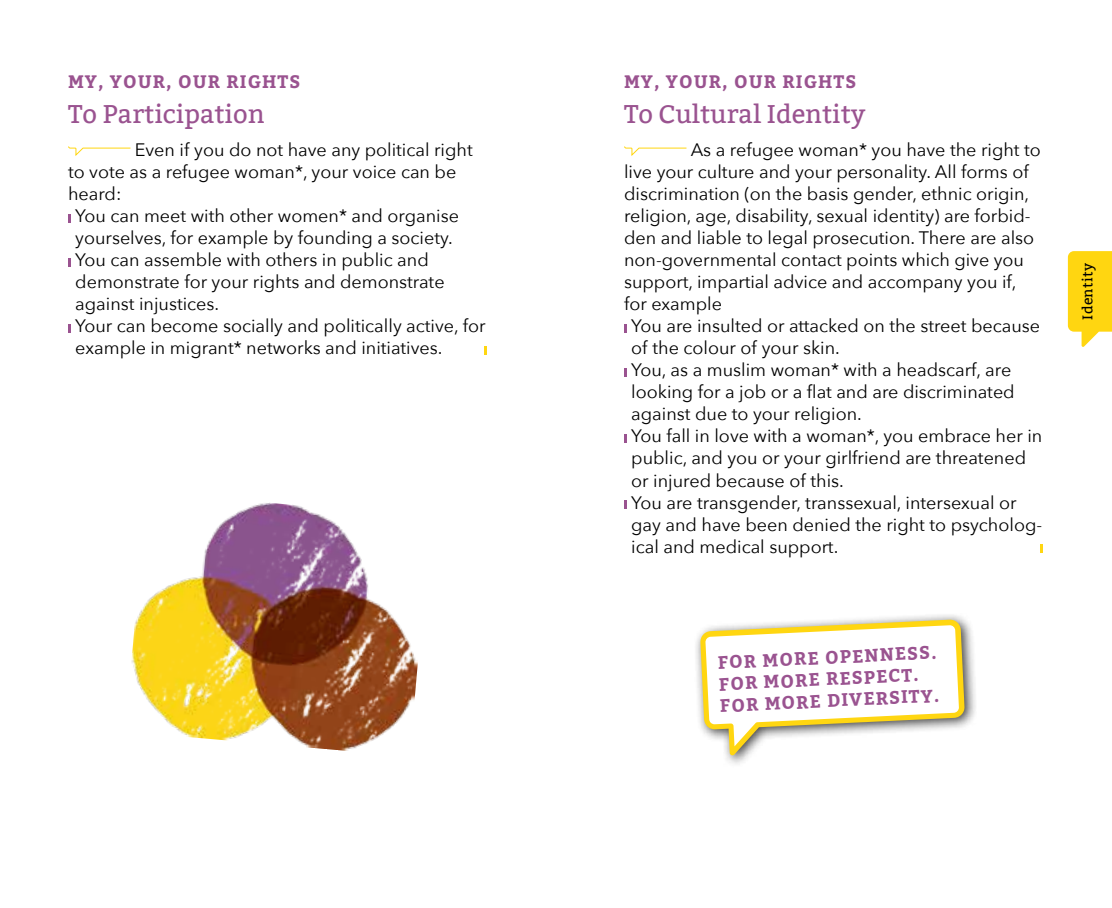
<style>
.page{position:relative;width:1112px;height:908px;background:#fff}
.page>*{position:absolute;margin:0;border:0;box-sizing:border-box;transform-origin:0 0}
.t1{font:25.6px "Bitter";color:#9a5390}
.t2{font:18px "Avenir Next";color:#000}
.t3{font:700 18px/21.6px "Bitter";letter-spacing:.06em;color:#9a5390}
.t4{font:14px "Bitter";letter-spacing:.03em;color:#000}
</style>
<div class="page">
<svg style="left:68px;top:146px;width:63px;height:10px"></svg>
<svg style="left:68px;top:214px;width:3px;height:8px"></svg>
<svg style="left:68px;top:258px;width:3px;height:8px"></svg>
<svg style="left:68px;top:324px;width:3px;height:8px"></svg>
<svg style="left:484px;top:346px;width:2px;height:8px"></svg>
<img style="left:131px;top:502px;width:287px;height:249px">
<svg style="left:1067px;top:251px;width:44px;height:96px;background:#ffdb33"></svg>
<svg style="left:624px;top:146px;width:63px;height:10px"></svg>
<svg style="left:624px;top:324px;width:2px;height:8px"></svg>
<svg style="left:624px;top:368px;width:2px;height:8px"></svg>
<svg style="left:624px;top:434px;width:2px;height:8px"></svg>
<svg style="left:624px;top:500px;width:2px;height:8px"></svg>
<svg style="left:1040px;top:544px;width:2px;height:8px"></svg>
<div style="left:692px;top:611px;width:285px;height:156px;background:#000;opacity:.75"></div>
<svg style="left:700px;top:619px;width:264px;height:136px"></svg>
<p class="t3" style="left:68px;top:71px;width:234px">MY, YOUR, OUR RIGHTS</p>
<h1 class="t1" style="left:68px;top:99px;width:198px">To Participation</h1>
<p class="t2" style="left:135px;top:135px;width:339px">Even if you do not have any political right</p>
<p class="t2" style="left:68px;top:157px;width:390px">to vote as a refugee woman*, your voice can be</p>
<p class="t2" style="left:68px;top:179px;width:55px">heard:</p>
<p class="t2" style="left:75px;top:201px;width:385px">You can meet with other women* and organise</p>
<p class="t2" style="left:75px;top:223px;width:379px">yourselves, for example by founding a society.</p>
<p class="t2" style="left:75px;top:245px;width:355px">You can assemble with others in public and</p>
<p class="t2" style="left:75px;top:267px;width:371px">demonstrate for your rights and demonstrate</p>
<p class="t2" style="left:75px;top:289px;width:145px">against injustices.</p>
<p class="t2" style="left:75px;top:311px;width:412px">Your can become socially and politically active, for</p>
<p class="t2" style="left:75px;top:333px;width:368px">example in migrant* networks and initiatives.</p>
<p class="t3" style="left:624px;top:71px;width:234px">MY, YOUR, OUR RIGHTS</p>
<h1 class="t1" style="left:624px;top:99px;width:243px">To Cultural Identity</h1>
<p class="t2" style="left:690px;top:135px;width:351px">As a refugee woman* you have the right to</p>
<p class="t2" style="left:624px;top:157px;width:406px">live your culture and your personality. All forms of</p>
<p class="t2" style="left:624px;top:179px;width:406px">discrimination (on the basis gender, ethnic origin,</p>
<p class="t2" style="left:624px;top:201px;width:408px">religion, age, disability, sexual identity) are forbid-</p>
<p class="t2" style="left:624px;top:223px;width:411px">den and liable to legal prosecution. There are also</p>
<p class="t2" style="left:624px;top:245px;width:401px">non-governmental contact points which give you</p>
<p class="t2" style="left:624px;top:267px;width:394px">support, impartial advice and accompany you if,</p>
<p class="t2" style="left:624px;top:289px;width:99px">for example</p>
<p class="t2" style="left:631px;top:311px;width:410px">You are insulted or attacked on the street because</p>
<p class="t2" style="left:631px;top:333px;width:210px">of the colour of your skin.</p>
<p class="t2" style="left:631px;top:355px;width:381px">You, as a muslim woman* with a headscarf, are</p>
<p class="t2" style="left:631px;top:377px;width:385px">looking for a job or a flat and are discriminated</p>
<p class="t2" style="left:631px;top:399px;width:232px">against due to your religion.</p>
<p class="t2" style="left:631px;top:421px;width:412px">You fall in love with a woman*, you embrace her in</p>
<p class="t2" style="left:631px;top:443px;width:396px">public, and you or your girlfriend are threatened</p>
<p class="t2" style="left:631px;top:465px;width:214px">or injured because of this.</p>
<p class="t2" style="left:631px;top:487px;width:386px">You are transgender, transsexual, intersexual or</p>
<p class="t2" style="left:631px;top:509px;width:412px">gay and have been denied the right to psycholog-</p>
<p class="t2" style="left:631px;top:531px;width:208px">ical and medical support.</p>
<p class="t3" style="left:717px;top:652px;width:221px;rotate:-3deg">FOR MORE OPENNESS.<br>FOR MORE RESPECT.<br>FOR MORE DIVERSITY.</p>
<p class="t4" style="left:1078px;top:320px;width:59px;rotate:-90deg">Identity</p>
</div>
